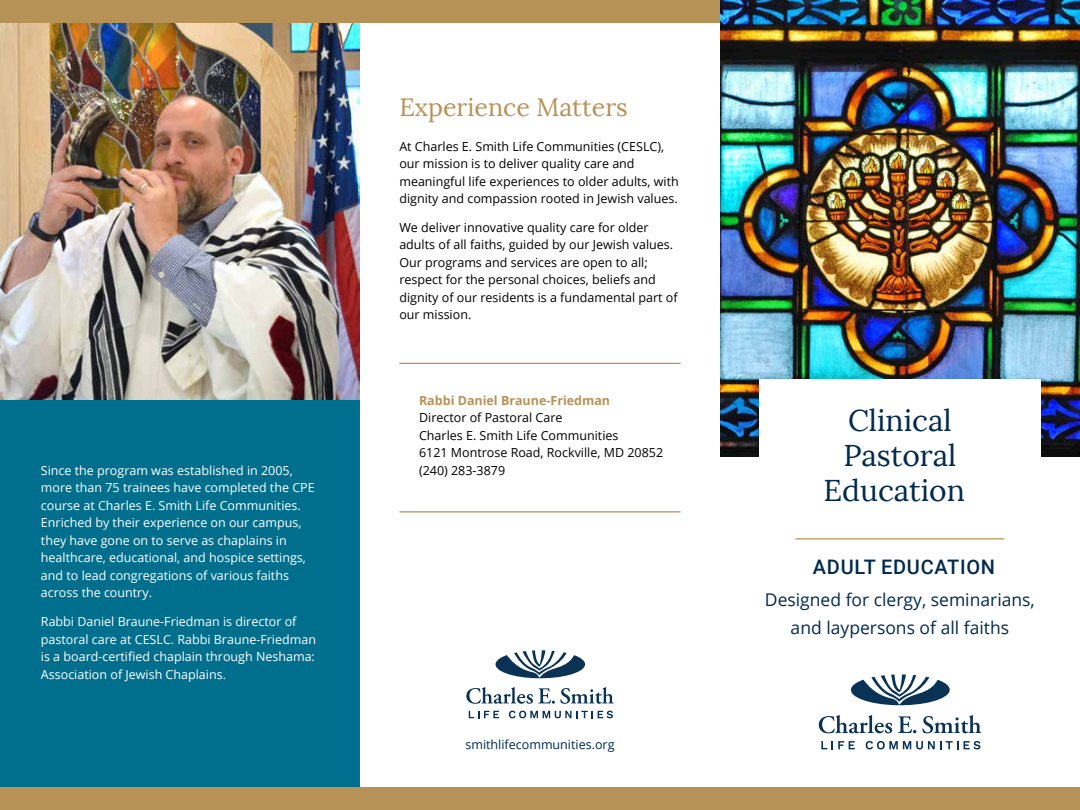
<style>
.page{position:relative;width:1080px;height:810px;background:#fff}
.page>*{position:absolute;margin:0;border:0;box-sizing:border-box;transform-origin:0 0}
.t1{font:30px/35px "Lora";color:#002a4e;text-align:center}
.t2{font:25px "Lora";color:#b79257}
.t3{font:500 20px "Roboto";letter-spacing:.035em;color:#002a4e}
.t4{font:17.5px/27.5px "Open Sans";color:#002a4e;text-align:center}
.t5{font:12.5px/17.5px "Open Sans";color:#000}
.t6{font:12.5px/17.5px "Open Sans";color:#fff}
.t7{font:700 12.5px "Open Sans";color:#b79257}
.t8{font:12.5px "Open Sans";color:#002a4e}
</style>
<div class="page">
<div style="left:0;top:0;width:360px;height:810px;background:#006f8d"></div>
<img style="left:0;top:22px;width:360px;height:378px">
<img style="left:720px;top:0;width:360px;height:456px">
<div style="left:0;top:788px;width:1080px;height:22px;background:#b79257"></div>
<div style="left:0;top:0;width:720px;height:22px;background:#b79257"></div>
<div style="left:759px;top:379px;width:281px;height:145px;background:#fff"></div>
<svg style="left:851px;top:674px;width:99px;height:32px"></svg>
<svg style="left:819px;top:715px;width:73px;height:18px"></svg>
<svg style="left:898px;top:716px;width:18px;height:17px"></svg>
<svg style="left:922px;top:715px;width:59px;height:18px"></svg>
<svg style="left:821px;top:741px;width:34px;height:8px"></svg>
<svg style="left:866px;top:741px;width:114px;height:8px"></svg>
<svg style="left:495px;top:650px;width:91px;height:29px"></svg>
<svg style="left:466px;top:687px;width:148px;height:17px"></svg>
<svg style="left:469px;top:711px;width:30px;height:7px"></svg>
<svg style="left:509px;top:711px;width:104px;height:7px"></svg>
<hr style="left:795px;top:538px;width:209px;height:1px;background:#b79257">
<hr style="left:399px;top:363px;width:282px;height:1px;background:#b79257">
<hr style="left:399px;top:511px;width:282px;height:1px;background:#b79257">
<p class="t6" style="left:41px;top:461px;width:275px">Since the program was established in 2005, more than 75 trainees have completed the CPE course at Charles E. Smith Life Communities.<br>Enriched by their experience on our campus, they have gone on to serve as chaplains in healthcare, educational, and hospice settings, and to lead congregations of various faiths across the country.</p>
<p class="t6" style="left:41px;top:612px;width:277px">Rabbi Daniel Braune-Friedman is director of pastoral care at CESLC. Rabbi Braune-Friedman is a board-certified chaplain through Neshama:<br>Association of Jewish Chaplains.</p>
<h2 class="t2" style="left:399px;top:92px;width:230px">Experience Matters</h2>
<p class="t5" style="left:399px;top:137px;width:281px">At Charles E. Smith Life Communities (CESLC), our mission is to deliver quality care and meaningful life experiences to older adults, with dignity and compassion rooted in Jewish values.</p>
<p class="t5" style="left:399px;top:218px;width:280px">We deliver innovative quality care for older adults of all faiths, guided by our Jewish values.<br>Our programs and services are open to all; respect for the personal choices, beliefs and dignity of our residents is a fundamental part of our mission.</p>
<p class="t7" style="left:419px;top:391px;width:193px">Rabbi Daniel Braune-Friedman</p>
<p class="t5" style="left:419px;top:409px;width:246px">Director of Pastoral Care<br>Charles E. Smith Life Communities<br>6121 Montrose Road, Rockville, MD 20852 (240) 283-3879</p>
<p class="t8" style="left:465px;top:736px;width:151px">smithlifecommunities.org</p>
<h1 class="t1" style="left:824px;top:403px;width:143px">Clinical<br>Pastoral<br>Education</h1>
<h3 class="t3" style="left:813px;top:553px;width:184px">ADULT EDUCATION</h3>
<h3 class="t4" style="left:765px;top:586px;width:271px">Designed for clergy, seminarians, and laypersons of all faiths</h3>
</div>
